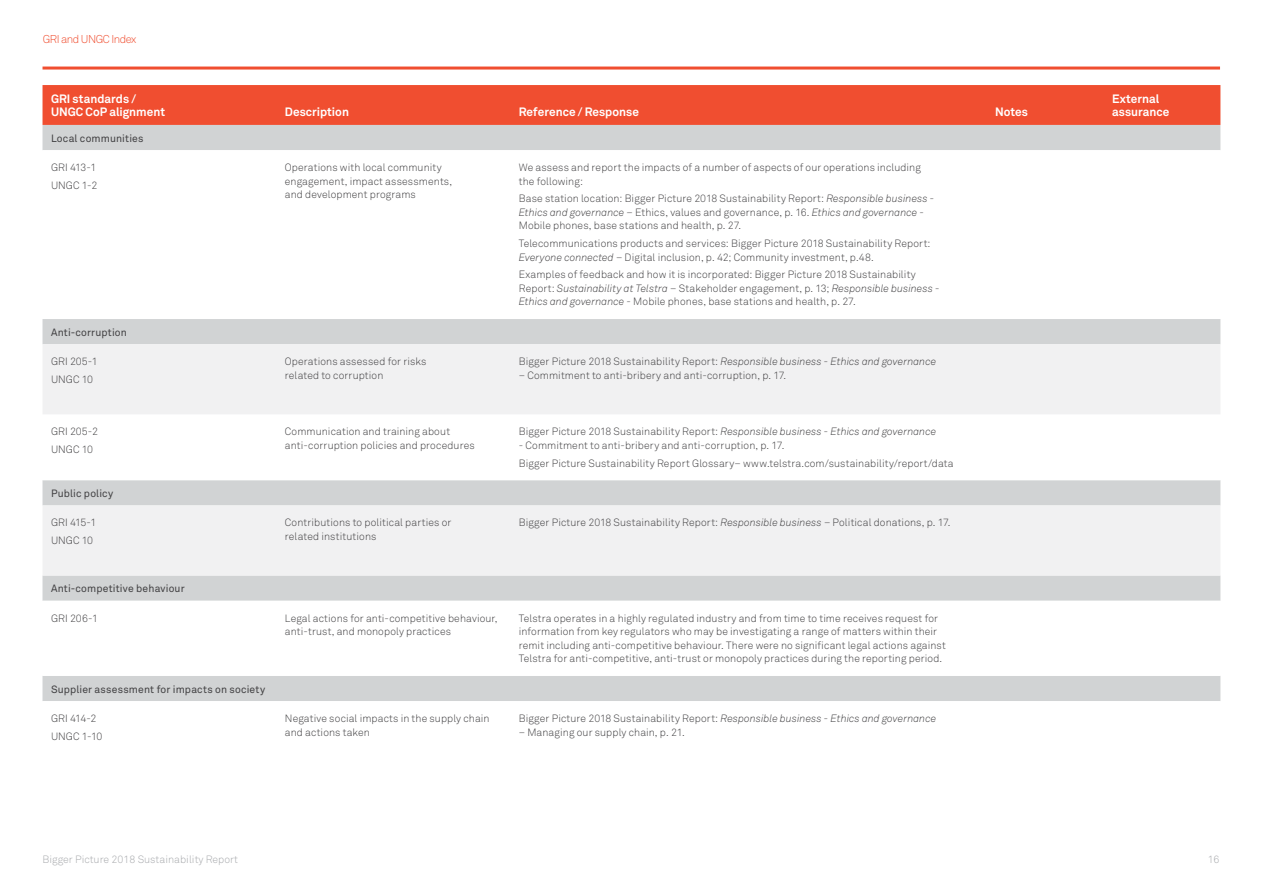
<style>
.page{position:relative;width:1263px;height:893px;background:#fff}
.page>*{position:absolute;margin:0;border:0;box-sizing:border-box;transform-origin:0 0}
.t1{font:700 12px/13.5px "Telstra Akkurat";letter-spacing:.005em;color:#fff}
.t2{font:300 11.25px "Telstra Akkurat";letter-spacing:-.04em;color:#f04e30}
.t3{font:300 10.5px/13.5px "Telstra Akkurat";letter-spacing:.015em;color:#414042}
.t4{font:italic 300 10.5px "Telstra Akkurat";letter-spacing:.01em;color:#414042}
.t5{font:10.5px "Telstra Akkurat";letter-spacing:.015em;color:#414042}
.t6{font:300 10.5px "Akkurat";color:#a7a9ac}
.s1{font-style:italic}
.s2{font-style:normal}
</style>
<div class="page">
<hr style="left:43px;top:67px;width:1177px;height:3px;background:#f04e30">
<div style="left:43px;top:85px;width:1177px;height:40px;background:#f04e30"></div>
<div style="left:43px;top:125px;width:1177px;height:25px;background:#d1d3d4"></div>
<svg style="left:43px;top:319px;width:1177px;height:382px"></svg>
<svg style="left:43px;top:344px;width:1177px;height:231px;fill:#f1f1f2"></svg>
<p class="t2" style="left:43px;top:32px;width:95px">GRI and UNGC Index</p>
<p class="t1" style="left:51px;top:92px;width:116px">GRI standards /<br>UNGC CoP alignment</p>
<p class="t1" style="left:285px;top:105px;width:66px">Description</p>
<p class="t1" style="left:519px;top:105px;width:122px">Reference / Response</p>
<p class="t1" style="left:995px;top:105px;width:34px">Notes</p>
<p class="t5" style="left:51px;top:132px;width:94px">Local communities</p>
<p class="t3" style="left:51px;top:159px;width:48px;line-height:17.7px">GRI 413-1<br>UNGC 1-2</p>
<p class="t3" style="left:285px;top:161px;width:169px">Operations with local community engagement, impact assessments, and development programs</p>
<p class="t3" style="left:519px;top:161px;width:404px">We assess and report the impacts of a number of aspects of our operations including the following:</p>
<p class="t3" style="left:519px;top:192px;width:417px">Base station location: Bigger Picture 2018 Sustainability Report: <span class="s1">Responsible business -<br>Ethics and governance</span> – Ethics, values and governance, p. 16. <span class="s1">Ethics and governance</span> -<br>Mobile phones, base stations and health, p. 27.</p>
<p class="t3" style="left:519px;top:237px;width:413px">Telecommunications products and services: Bigger Picture 2018 Sustainability Report:<br><span class="s1">Everyone connected</span> – Digital inclusion, p. 42; Community investment, p.48.</p>
<p class="t3" style="left:519px;top:268px;width:422px">Examples of feedback and how it is incorporated: Bigger Picture 2018 Sustainability<br>Report: <span class="s1">Sustainability at Telstra</span> – Stakeholder engagement, p. 13; <span class="s1">Responsible business -<br>Ethics and governance</span> - Mobile phones, base stations and health, p. 27.</p>
<p class="t5" style="left:51px;top:326px;width:77px">Anti-corruption</p>
<p class="t3" style="left:51px;top:353px;width:48px;line-height:17.7px">GRI 205-1<br>UNGC 10</p>
<p class="t3" style="left:285px;top:355px;width:143px">Operations assessed for risks related to corruption</p>
<p class="t4" style="left:519px;top:355px;width:419px"><span class="s2">Bigger Picture 2018 Sustainability Report:</span> Responsible business - Ethics and governance</p>
<p class="t3" style="left:519px;top:368px;width:269px">– Commitment to anti-bribery and anti-corruption, p. 17.</p>
<p class="t3" style="left:51px;top:423px;width:48px;line-height:17.7px">GRI 205-2<br>UNGC 10</p>
<p class="t3" style="left:285px;top:425px;width:191px">Communication and training about anti-corruption policies and procedures</p>
<p class="t4" style="left:519px;top:425px;width:419px"><span class="s2">Bigger Picture 2018 Sustainability Report:</span> Responsible business - Ethics and governance</p>
<p class="t3" style="left:519px;top:436px;width:436px;line-height:17.7px">- Commitment to anti-bribery and anti-corruption, p. 17.<br>Bigger Picture Sustainability Report Glossary– www.telstra.com/sustainability/report/data</p>
<p class="t5" style="left:51px;top:487px;width:64px">Public policy</p>
<p class="t3" style="left:51px;top:514px;width:47px;line-height:17.7px">GRI 415-1<br>UNGC 10</p>
<p class="t3" style="left:285px;top:516px;width:168px">Contributions to political parties or related institutions</p>
<p class="t3" style="left:519px;top:516px;width:433px">Bigger Picture 2018 Sustainability Report: <span class="s1">Responsible business</span> – Political donations, p. 17.</p>
<p class="t5" style="left:51px;top:582px;width:135px">Anti-competitive behaviour</p>
<p class="t3" style="left:51px;top:611px;width:48px">GRI 206-1</p>
<p class="t3" style="left:285px;top:611px;width:214px">Legal actions for anti-competitive behaviour, anti-trust, and monopoly practices</p>
<p class="t3" style="left:519px;top:611px;width:428px">Telstra operates in a highly regulated industry and from time to time receives request for information from key regulators who may be investigating a range of matters within their remit including anti-competitive behaviour. There were no significant legal actions against Telstra for anti-competitive, anti-trust or monopoly practices during the reporting period.</p>
<p class="t5" style="left:51px;top:683px;width:216px">Supplier assessment for impacts on society</p>
<p class="t3" style="left:51px;top:710px;width:53px;line-height:17.7px">GRI 414-2<br>UNGC 1-10</p>
<p class="t3" style="left:285px;top:712px;width:206px">Negative social impacts in the supply chain and actions taken</p>
<p class="t4" style="left:519px;top:712px;width:419px"><span class="s2">Bigger Picture 2018 Sustainability Report:</span> Responsible business - Ethics and governance</p>
<p class="t3" style="left:519px;top:725px;width:167px">– Managing our supply chain, p. 21.</p>
<p class="t1" style="left:1112px;top:92px;width:59px">External assurance</p>
<p class="t6" style="left:43px;top:853px;width:197px">Bigger Picture 2018 Sustainability Report</p>
<p class="t6" style="left:1208px;top:853px;width:13px">16</p>
</div>
